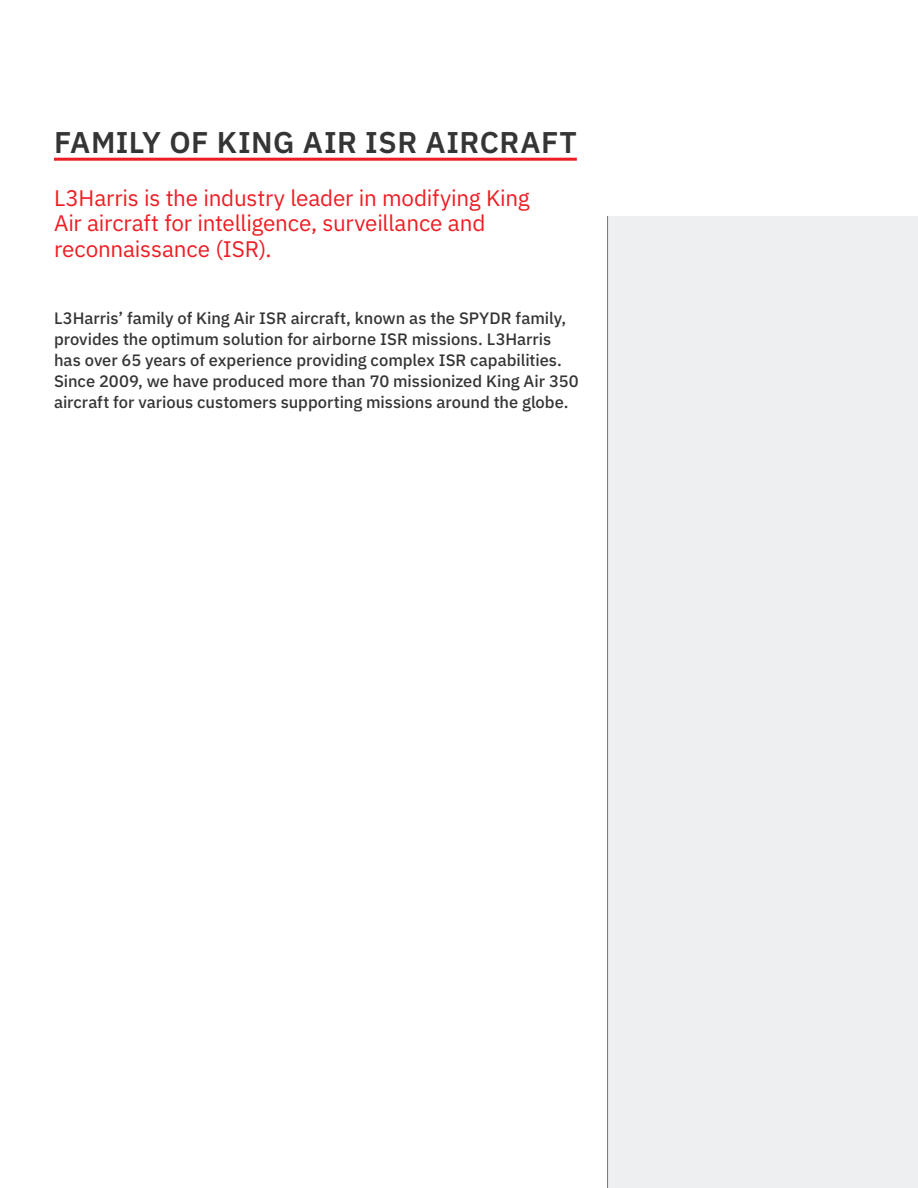
<style>
.page{position:relative;width:918px;height:1188px;background:#fff}
.page>*{position:absolute;margin:0;border:0;box-sizing:border-box;transform-origin:0 0}
.t1{font:600 30px "IBM Plex Sans";letter-spacing:.015em;color:#363536}
.t2{font:22.5px/25.5px "IBM Plex Sans";letter-spacing:-.01em;color:#ee1d23}
.t3{font:500 16.5px/21px "IBM Plex Sans";color:#363536}
</style>
<div class="page">
<hr style="left:54px;top:158px;width:523px;height:3px;background:#ee1d23">
<div style="left:608px;top:216px;width:310px;height:972px;background:#edeff0"></div>
<hr style="left:607px;top:216px;width:1px;height:972px;background:#737473">
<h1 class="t1" style="left:54px;top:119px;width:524px">FAMILY OF KING AIR ISR AIRCRAFT</h1>
<h2 class="t2" style="left:54px;top:183px;width:477px">L3Harris is the industry leader in modifying King<br>Air aircraft for intelligence, surveillance and reconnaissance (ISR).</h2>
<p class="t3" style="left:54px;top:307px;width:526px">L3Harris’ family of King Air ISR aircraft, known as the SPYDR family, provides the optimum solution for airborne ISR missions. L3Harris has over 65 years of experience providing complex ISR capabilities.<br>Since 2009, we have produced more than 70 missionized King Air 350 aircraft for various customers supporting missions around the globe.</p>
</div>
